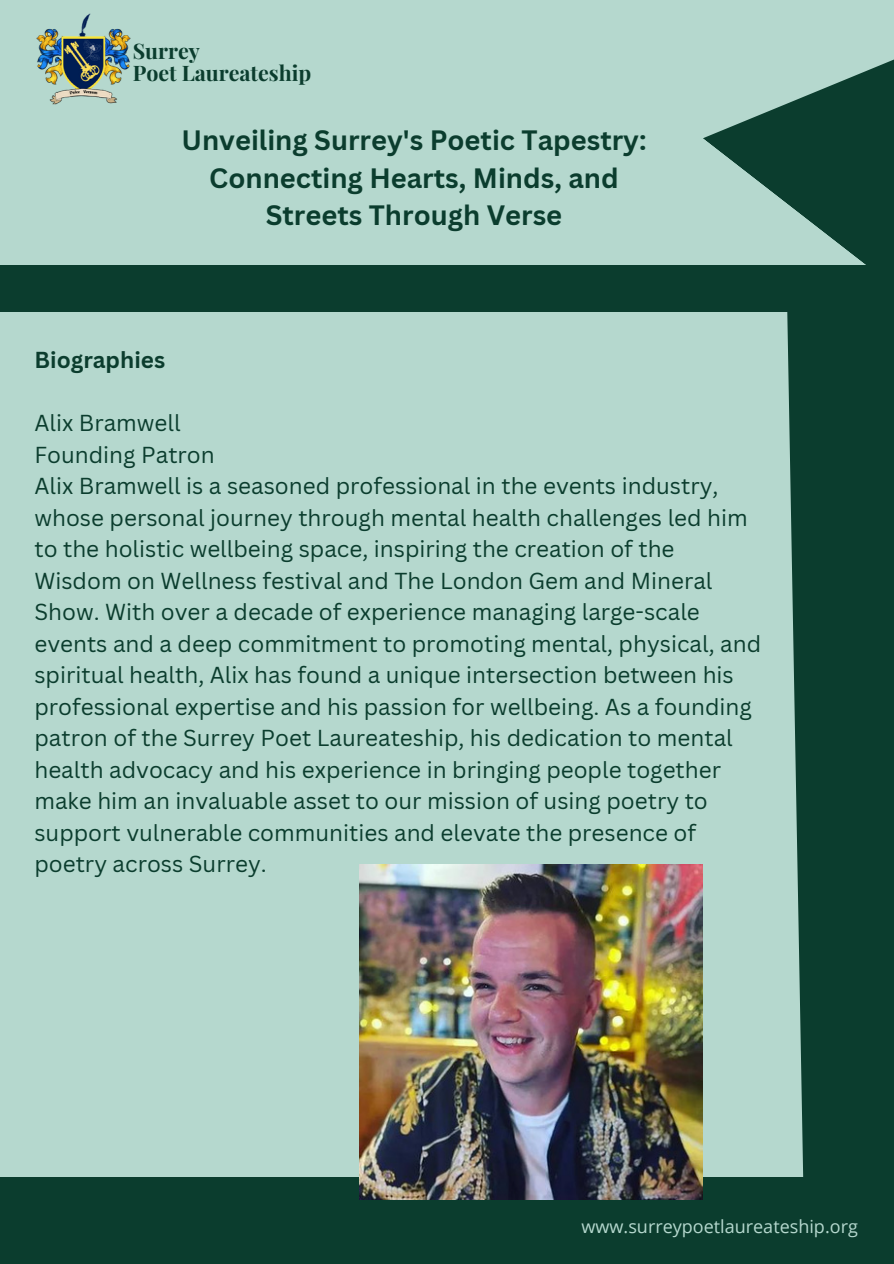
<style>
.page{position:relative;width:894px;height:1264px;background:#fff}
.page>*{position:absolute;margin:0;border:0;box-sizing:border-box;transform-origin:0 0}
.t1{font:700 27.3px/37.7px "Canva Sans";color:#0b3d2e;text-align:center}
.t2{font:22.5px/31.5px "Canva Sans";color:#0b3d2e}
.t3{font:700 22.5px "Canva Sans";color:#0b3d2e}
.t4{font:700 21.3px/21.3px "Playfair Display";color:#0b3d2e}
.t5{font:18px "Open Sans";color:#b5d8ce}
</style>
<div class="page">
<div style="left:0;top:0;width:893px;height:1263px;background:#0b3d2e"></div>
<div style="left:0;top:0;width:893px;height:264px;background:#b5d8ce"></div>
<svg style="left:702px;top:60px;width:191px;height:205px;fill:#0b3d2e"></svg>
<img style="left:36px;top:13px;width:95px;height:92px">
<div style="left:0;top:312px;width:803px;height:865px;background:#b5d8ce"></div>
<img style="left:359px;top:865px;width:343px;height:334px">
<h2 class="t4" style="left:133px;top:40px;width:180px">Surrey<br>Poet Laureateship</h2>
<p class="t1" style="left:181px;top:121px;width:466px">Unveiling Surrey's Poetic Tapestry:<br>Connecting Hearts, Minds, and<br>Streets Through Verse</p>
<h1 class="t3" style="left:34px;top:344px;width:132px">Biographies</h1>
<h2 class="t2" style="left:34px;top:407px;width:728px">Alix Bramwell<br>Founding Patron<br>Alix Bramwell is a seasoned professional in the events industry, whose personal journey through mental health challenges led him to the holistic wellbeing space, inspiring the creation of the Wisdom on Wellness festival and The London Gem and Mineral Show. With over a decade of experience managing large-scale events and a deep commitment to promoting mental, physical, and spiritual health, Alix has found a unique intersection between his professional expertise and his passion for wellbeing. As a founding patron of the Surrey Poet Laureateship, his dedication to mental health advocacy and his experience in bringing people together make him an invaluable asset to our mission of using poetry to support vulnerable communities and elevate the presence of poetry across Surrey.</h2>
<p class="t5" style="left:581px;top:1214px;width:278px">www.surreypoetlaureateship.org</p>
</div>
